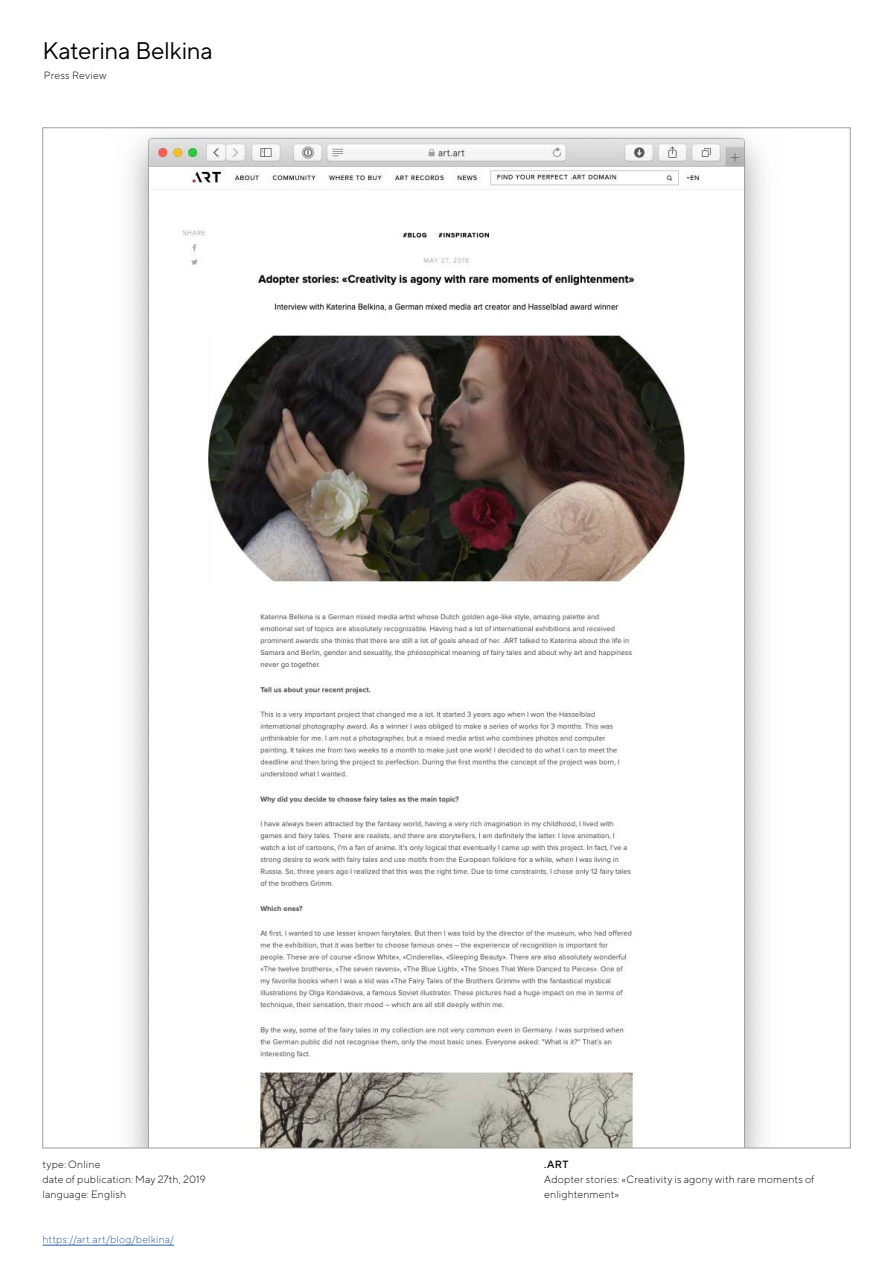
<style>
.page{position:relative;width:893px;height:1263px;background:#fff}
.page>*{position:absolute;margin:0;border:0;box-sizing:border-box;transform-origin:0 0}
.t1{font:24px "TT Norms Pro";letter-spacing:-.015em;color:#000}
.t2{font:300 10.5px/15px "TT Norms Pro";letter-spacing:.02em;color:#000}
.t3{font:300 10.5px "TT Norms Pro";letter-spacing:.02em;color:#275b9b}
.t4{font:500 10.5px "TT Norms Pro";color:#000}
</style>
<div class="page">
<img style="left:131px;top:134px;width:632px;height:1012px">
<hr style="left:43px;top:1245px;width:131px;height:1px;background:#275b9b">
<h1 class="t1" style="left:43px;top:36px;width:172px">Katerina Belkina</h1>
<p class="t2" style="left:44px;top:67px;width:64px">Press Review</p>
<p class="t2" style="left:43px;top:1157px;width:165px">type: Online<br>date of publication: May 27th, 2019 language: English</p>
<p class="t3" style="left:43px;top:1233px;width:133px">https://art.art/blog/belkina/</p>
<p class="t4" style="left:544px;top:1158px;width:26px">.ART</p>
<p class="t2" style="left:544px;top:1172px;width:272px">Adopter stories: «Сreativity is agony with rare moments of enlightenment»</p>
</div>
